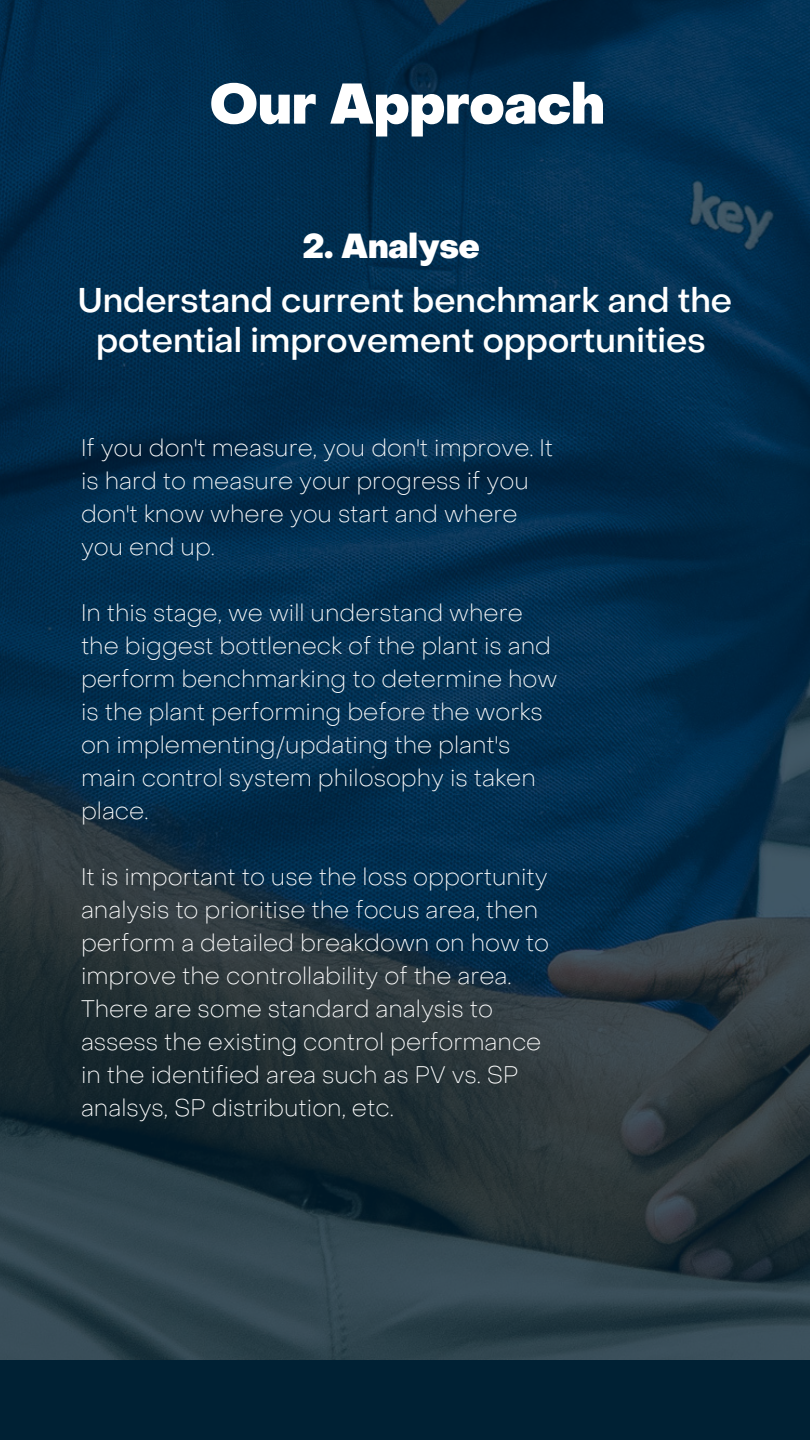
<style>
.page{position:relative;width:810px;height:1440px;background:#002134}
.page>*{position:absolute;margin:0;border:0;box-sizing:border-box;transform-origin:0 0}
.t1{font:800 56px "Object Sans";color:#fff}
.t2{font:500 34px/40.5px "Object Sans";color:#fff;text-align:center}
.t3{font:800 34px "Object Sans";color:#fff}
.t4{font:100 24px/33px "Object Sans";color:#fff}
</style>
<div class="page">
<img style="left:0;top:0;width:810px;height:1359px">
<h1 class="t1" style="left:210px;top:82px;width:397px">Our Approach</h1>
<h2 class="t3" style="left:303px;top:233px;width:178px">2. Analyse</h2>
<h2 class="t2" style="left:78px;top:283px;width:656px">Understand current benchmark and the potential improvement opportunities</h2>
<p class="t4" style="left:81px;top:433px;width:474px">If you don't measure, you don't improve. It is hard to measure your progress if you don't know where you start and where you end up.</p>
<p class="t4" style="left:81px;top:598px;width:478px">In this stage, we will understand where the biggest bottleneck of the plant is and perform benchmarking to determine how is the plant performing before the works on implementing/updating the plant's main control system philosophy is taken place.</p>
<p class="t4" style="left:81px;top:862px;width:470px">It is important to use the loss opportunity analysis to prioritise the focus area, then perform a detailed breakdown on how to improve the controllability of the area.<br>There are some standard analysis to assess the existing control performance in the identified area such as PV vs. SP analsys, SP distribution, etc.</p>
</div>
